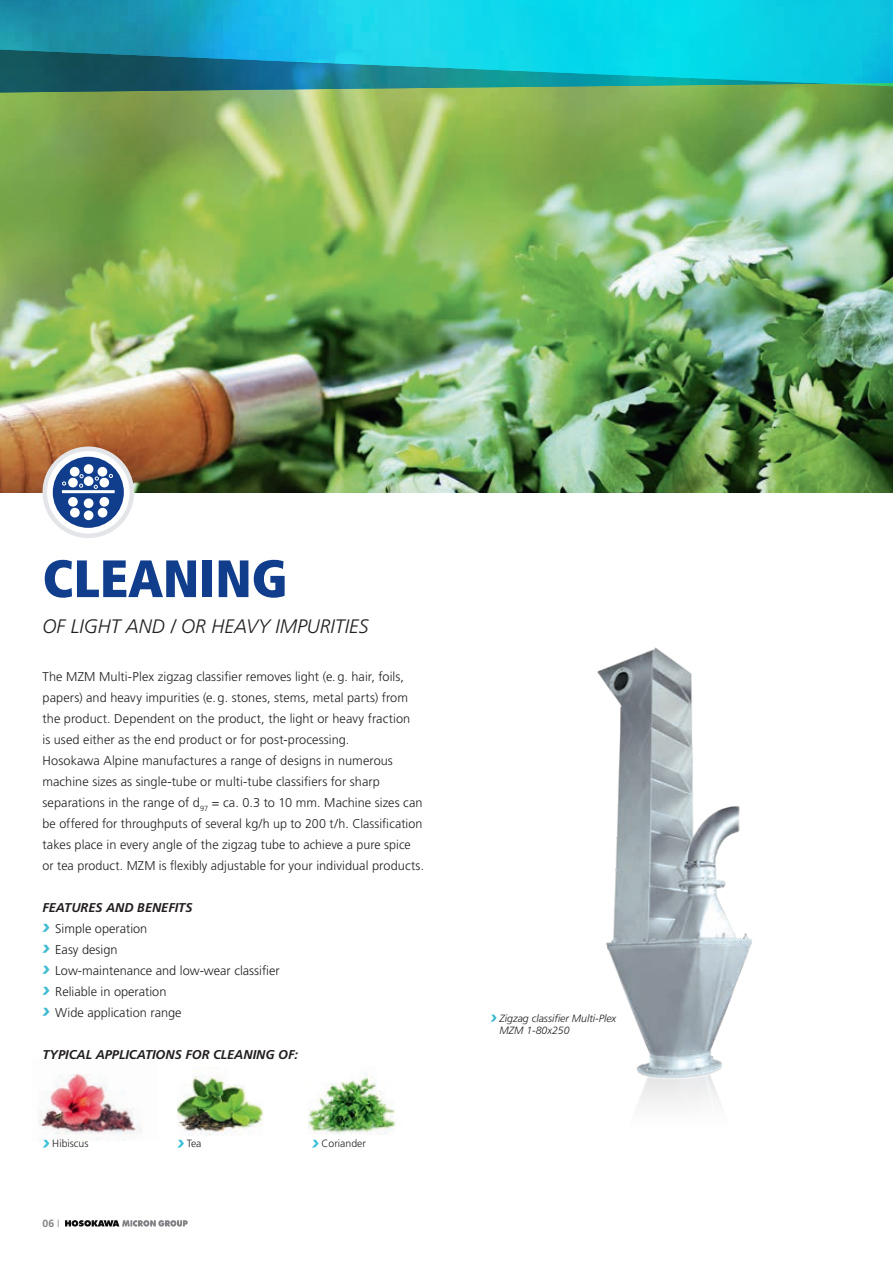
<style>
.page{position:relative;width:893px;height:1263px;background:#fff}
.page>*{position:absolute;margin:0;border:0;box-sizing:border-box;transform-origin:0 0}
.t1{font:900 condensed 52.5px "Frutiger LT Std";color:#103d8c}
.t2{font:italic 300 19.5px "Frutiger LT Std";color:#231f20}
.t3{font:300 12.75px/21px "Frutiger LT Std";letter-spacing:.005em;color:#231f20}
.t4{font:italic 700 12.75px "Frutiger LT Std";color:#231f20}
.t5{font:italic 300 10.5px/12.6px "Frutiger LT Std";color:#231f20}
.t6{font:300 10.5px "Frutiger LT Std";color:#231f20}
.t7{font:700 10.5px "Frutiger LT Std";color:#808285}
.s1{font-weight:700;font-style:italic}
.s2{font-weight:900;font-style:italic;font-size:19.5px;color:#40bbd2}
.s3{font-weight:300}
</style>
<div class="page">
<img style="left:0;top:124px;width:893px;height:368px">
<img style="left:597px;top:647px;width:155px;height:458px">
<img style="left:38px;top:1074px;width:104px;height:67px">
<img style="left:177px;top:1067px;width:87px;height:69px">
<img style="left:309px;top:1072px;width:87px;height:63px">
<svg style="left:0;top:86px;width:893px;height:38px"></svg>
<img style="left:0;top:0;width:893px;height:86px">
<svg style="left:45px;top:449px;width:87px;height:87px"></svg>
<div style="left:43px;top:446px;width:91px;height:92px;border:4px solid #e3e5e8;border-radius:50%"></div>
<div style="left:53px;top:457px;width:71px;height:71px;background:#103d8c;border-radius:50%"></div>
<div style="left:85px;top:477px;width:7px;height:8px;background:#fff;border-radius:50%"></div>
<div style="left:84px;top:476px;width:9px;height:10px;border:2px solid #fff;border-radius:50%"></div>
<hr style="left:62px;top:490px;width:53px;height:3px;background:#fff">
<div style="left:69px;top:479px;width:8px;height:7px;background:#fff;border-radius:50%"></div>
<div style="left:68px;top:478px;width:10px;height:9px;border:2px solid #fff;border-radius:50%"></div>
<div style="left:101px;top:479px;width:7px;height:7px;background:#fff;border-radius:50%"></div>
<div style="left:99px;top:478px;width:10px;height:9px;border:2px solid #fff;border-radius:50%"></div>
<div style="left:85px;top:465px;width:7px;height:8px;background:#fff;border-radius:50%"></div>
<div style="left:84px;top:464px;width:9px;height:10px;border:2px solid #fff;border-radius:50%"></div>
<div style="left:71px;top:468px;width:7px;height:7px;background:#fff;border-radius:50%"></div>
<div style="left:70px;top:467px;width:10px;height:10px;border:2px solid #fff;border-radius:50%"></div>
<div style="left:99px;top:468px;width:7px;height:7px;background:#fff;border-radius:50%"></div>
<div style="left:98px;top:467px;width:9px;height:10px;border:2px solid #fff;border-radius:50%"></div>
<div style="left:85px;top:500px;width:7px;height:7px;background:#fff;border-radius:50%"></div>
<div style="left:84px;top:498px;width:9px;height:10px;border:2px solid #fff;border-radius:50%"></div>
<div style="left:101px;top:498px;width:7px;height:7px;background:#fff;border-radius:50%"></div>
<div style="left:99px;top:497px;width:10px;height:10px;border:2px solid #fff;border-radius:50%"></div>
<div style="left:69px;top:498px;width:8px;height:7px;background:#fff;border-radius:50%"></div>
<div style="left:68px;top:497px;width:10px;height:10px;border:2px solid #fff;border-radius:50%"></div>
<div style="left:85px;top:512px;width:7px;height:7px;background:#fff;border-radius:50%"></div>
<div style="left:84px;top:510px;width:9px;height:10px;border:2px solid #fff;border-radius:50%"></div>
<div style="left:99px;top:509px;width:7px;height:7px;background:#fff;border-radius:50%"></div>
<div style="left:98px;top:508px;width:9px;height:9px;border:2px solid #fff;border-radius:50%"></div>
<div style="left:71px;top:509px;width:7px;height:7px;background:#fff;border-radius:50%"></div>
<div style="left:70px;top:508px;width:10px;height:9px;border:2px solid #fff;border-radius:50%"></div>
<svg style="left:80px;top:474px;width:4px;height:4px"></svg>
<svg style="left:79px;top:484px;width:4px;height:4px"></svg>
<svg style="left:94px;top:477px;width:5px;height:12px"></svg>
<svg style="left:109px;top:474px;width:4px;height:4px"></svg>
<svg style="left:491px;top:1014px;width:6px;height:7px"></svg>
<svg style="left:43px;top:1140px;width:6px;height:7px"></svg>
<svg style="left:177px;top:1140px;width:7px;height:7px"></svg>
<svg style="left:312px;top:1140px;width:7px;height:7px"></svg>
<svg style="left:65px;top:1220px;width:123px;height:6px"></svg>
<h1 class="t1" style="left:43px;top:547px;width:246px">CLEANING</h1>
<h2 class="t2" style="left:43px;top:615px;width:328px">OF LIGHT AND / OR HEAVY IMPURITIES</h2>
<p class="t3" style="left:43px;top:666px;width:383px">The MZM Multi-Plex zigzag classifier removes light (e.g. hair, foils, papers) and heavy impurities (e.g. stones, stems, metal parts) from the product. Dependent on the product, the light or heavy fraction<br>is used either as the end product or for post-processing.<br>Hosokawa Alpine manufactures a range of designs in numerous machine sizes as single-tube or multi-tube classifiers for sharp separations in the range of d<sub>97</sub> = ca. 0.3 to 10 mm. Machine sizes can be offered for throughputs of several kg/h up to 200 t/h. Classification takes place in every angle of the zigzag tube to achieve a pure spice or tea product. MZM is flexibly adjustable for your individual products.</p>
<p class="t3" style="left:43px;top:897px;width:239px"><span class="s1">FEATURES AND BENEFITS<br></span><span class="s2">›</span> Simple operation<br><span class="s2">›</span> Easy design<br><span class="s2">›</span> Low-maintenance and low-wear classifier <span class="s2">›</span> Reliable in operation<br><span class="s2">›</span> Wide application range</p>
<p class="t4" style="left:43px;top:1047px;width:257px">TYPICAL APPLICATIONS FOR CLEANING OF:</p>
<p class="t6" style="left:52px;top:1138px;width:38px">Hibiscus</p>
<p class="t6" style="left:187px;top:1138px;width:16px">Tea</p>
<p class="t6" style="left:322px;top:1138px;width:46px">Coriander</p>
<p class="t7" style="left:43px;top:1217px;width:18px">06 <span class="s3">I</span></p>
<p class="t5" style="left:500px;top:1012px;width:118px">Zigzag classifier Multi-Plex<br>MZM 1-80x250</p>
</div>
